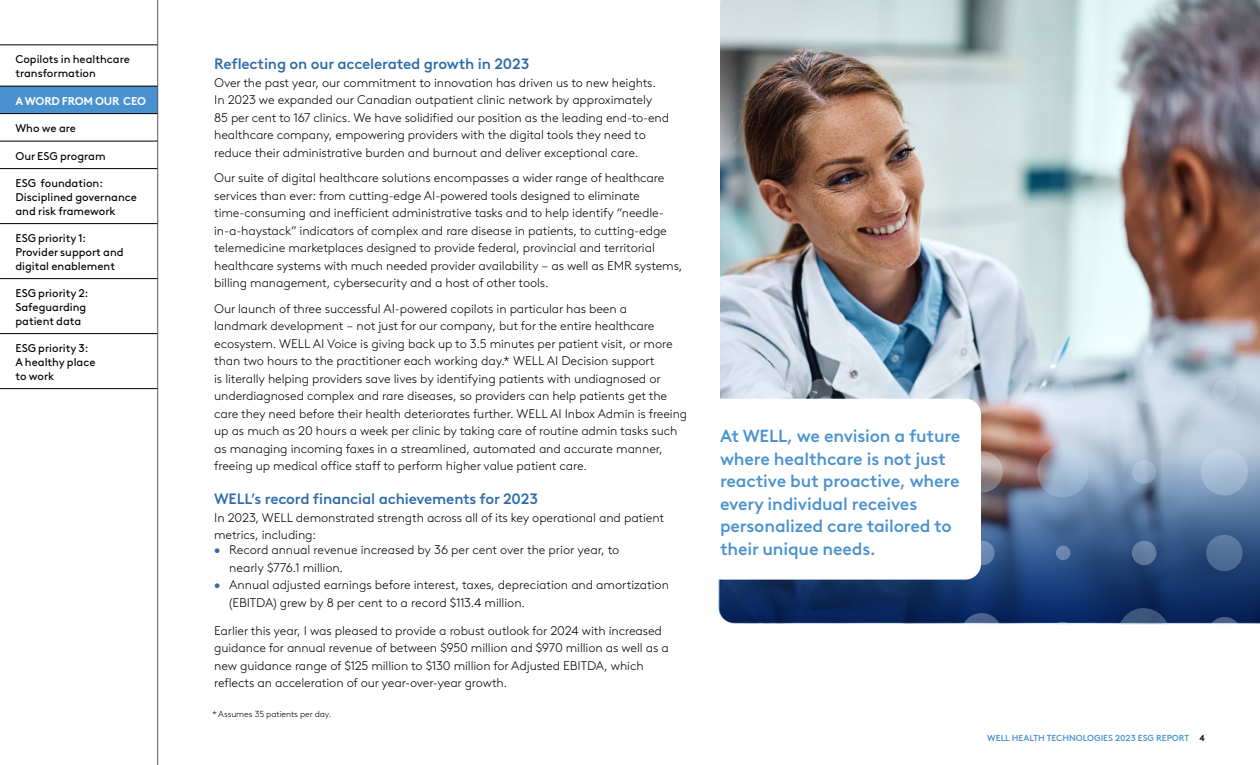
<style>
.page{position:relative;width:1260px;height:765px;background:#fff}
.page>*{position:absolute;margin:0;border:0;box-sizing:border-box;transform-origin:0 0}
.t1{font:500 17.5px/22.5px "Brown LL";letter-spacing:-.01em;color:#4a92cf}
.subhead_level_1{font:500 15px "Brown LL";letter-spacing:-.01em;color:#2e6ba8}
.t2{font:300 12.5px/17.5px "Brown LL";letter-spacing:-.01em;color:#000}
.t3{font:11.25px/13.8px "Brown LL";color:#000}
.t4{font:700 11.25px "Brown LL";letter-spacing:-.01em;color:#fff}
.t5{font:500 8.75px "Brown LL";color:#4a92cf}
.Footnote{font:300 8.75px "Brown LL";letter-spacing:-.01em;color:#000}
.s1{font-size:10px;color:#2e6ba8}
.s2{color:#000}
</style>
<div class="page">
<img style="left:720px;top:0;width:540px;height:624px">
<svg style="left:720px;top:420px;width:540px;height:203px;background:#496188"></svg>
<div style="left:732px;top:384px;width:15px;height:15px;background:#dbe4f0;border-radius:50%"></div>
<svg style="left:808px;top:379px;width:25px;height:24px"></svg>
<svg style="left:1208px;top:617px;width:33px;height:7px"></svg>
<div style="left:1132px;top:541px;width:24px;height:24px;background:linear-gradient(to right,#5f7799,#6580a4);border-radius:50%"></div>
<div style="left:1056px;top:546px;width:14px;height:14px;background:#6a87af;border-radius:50%"></div>
<div style="left:970px;top:541px;width:25px;height:24px;background:#6c8ab2;border-radius:50%"></div>
<svg style="left:888px;top:377px;width:27px;height:28px"></svg>
<div style="left:1206px;top:535px;width:37px;height:36px;background:linear-gradient(to bottom,#5d7da4,#48668f);border-radius:50%"></div>
<svg style="left:961px;top:369px;width:43px;height:44px"></svg>
<svg style="left:1037px;top:446px;width:51px;height:51px;background:#a3b1c7"></svg>
<svg style="left:1118px;top:608px;width:51px;height:16px"></svg>
<svg style="left:1051px;top:379px;width:24px;height:24px"></svg>
<svg style="left:1132px;top:379px;width:24px;height:24px"></svg>
<svg style="left:1051px;top:622px;width:23px;height:2px"></svg>
<div style="left:1213px;top:379px;width:24px;height:24px;background:#b3c5d5;border-radius:50%"></div>
<svg style="left:962px;top:451px;width:41px;height:41px"></svg>
<svg style="left:961px;top:613px;width:41px;height:11px"></svg>
<svg style="left:1132px;top:460px;width:24px;height:24px"></svg>
<div style="left:1201px;top:448px;width:47px;height:47px;background:linear-gradient(to bottom,#c6d7e7,#8faac8);border-radius:50%"></div>
<div style="left:704px;top:399px;width:276px;height:180px;background:#fff;border-radius:15px"></div>
<div style="left:703px;top:399px;width:278px;height:181px;border:1px solid #fff;border-radius:15px"></div>
<div style="left:0;top:86px;width:158px;height:27px;background:#4a92cf"></div>
<hr style="left:0;top:45px;width:158px;height:1px;background:#000">
<hr style="left:0;top:86px;width:158px;height:1px;background:#000">
<hr style="left:0;top:113px;width:158px;height:1px;background:#000">
<hr style="left:0;top:141px;width:158px;height:1px;background:#000">
<hr style="left:0;top:168px;width:158px;height:1px;background:#000">
<hr style="left:0;top:223px;width:158px;height:1px;background:#000">
<hr style="left:0;top:278px;width:158px;height:1px;background:#000">
<hr style="left:0;top:333px;width:158px;height:1px;background:#000">
<hr style="left:0;top:388px;width:158px;height:1px;background:#000">
<hr style="left:158px;top:0;width:1px;height:765px;background:#585a58">
<p class="t3" style="left:15px;top:52px;width:116px">Copilots in healthcare transformation</p>
<p class="t4" style="left:16px;top:92px;width:132px">A WORD FROM OUR CEO</p>
<p class="t3" style="left:15px;top:121px;width:62px">Who we are</p>
<p class="t3" style="left:15px;top:148px;width:92px">Our ESG program</p>
<p class="t3" style="left:15px;top:176px;width:123px">ESG foundation:<br>Disciplined governance and risk framework</p>
<p class="t3" style="left:15px;top:231px;width:110px">ESG priority 1:<br>Provider support and digital enablement</p>
<p class="t3" style="left:15px;top:286px;width:75px">ESG priority 2:<br>Safeguarding patient data</p>
<p class="t3" style="left:15px;top:341px;width:82px">ESG priority 3:<br>A healthy place to work</p>
<p class="subhead_level_1" style="left:214px;top:52px;width:317px">Reflecting on our accelerated growth in 2023</p>
<p class="t2" style="left:214px;top:73px;width:457px">Over the past year, our commitment to innovation has driven us to new heights.<br>In 2023 we expanded our Canadian outpatient clinic network by approximately 85 per cent to 167 clinics. We have solidified our position as the leading end-to-end healthcare company, empowering providers with the digital tools they need to reduce their administrative burden and burnout and deliver exceptional care.</p>
<p class="t2" style="left:214px;top:168px;width:470px">Our suite of digital healthcare solutions encompasses a wider range of healthcare services than ever: from cutting-edge AI-powered tools designed to eliminate time-consuming and inefficient administrative tasks and to help identify “needle&shy;in-a-haystack” indicators of complex and rare disease in patients, to cutting-edge telemedicine marketplaces designed to provide federal, provincial and territorial healthcare systems with much needed provider availability – as well as EMR systems, billing management, cybersecurity and a host of other tools.</p>
<p class="t2" style="left:214px;top:299px;width:475px">Our launch of three successful AI-powered copilots in particular has been a<br>landmark development – not just for our company, but for the entire healthcare ecosystem. WELL AI Voice is giving back up to 3.5 minutes per patient visit, or more than two hours to the practitioner each working day.* WELL AI Decision support<br>is literally helping providers save lives by identifying patients with undiagnosed or underdiagnosed complex and rare diseases, so providers can help patients get the care they need before their health deteriorates further. WELL AI Inbox Admin is freeing up as much as 20 hours a week per clinic by taking care of routine admin tasks such as managing incoming faxes in a streamlined, automated and accurate manner, freeing up medical office staff to perform higher value patient care.</p>
<p class="subhead_level_1" style="left:214px;top:487px;width:325px">WELL’s record financial achievements for 2023</p>
<p class="t2" style="left:214px;top:508px;width:451px">In 2023, WELL demonstrated strength across all of its key operational and patient metrics, including:</p>
<p class="t2" style="left:229px;top:540px;width:392px;text-indent:-15px"><span class="s1">•</span> Record annual revenue increased by 36 per cent over the prior year, to nearly $776.1 million.</p>
<p class="t2" style="left:229px;top:575px;width:441px;text-indent:-15px"><span class="s1">•</span> Annual adjusted earnings before interest, taxes, depreciation and amortization (EBITDA) grew by 8 per cent to a record $113.4 million.</p>
<p class="t2" style="left:214px;top:621px;width:456px">Earlier this year, I was pleased to provide a robust outlook for 2024 with increased guidance for annual revenue of between $950 million and $970 million as well as a new guidance range of $125 million to $130 million for Adjusted EBITDA, which reflects an acceleration of our year-over-year growth.</p>
<p class="Footnote" style="left:212px;top:707px;width:121px">* Assumes 35 patients per day.</p>
<p class="t1" style="left:720px;top:423px;width:242px">At WELL, we envision a future where healthcare is not just reactive but proactive, where every individual receives personalized care tailored to their unique needs.</p>
<p class="t5" style="left:987px;top:731px;width:219px">WELL HEALTH TECHNOLOGIES 2023 ESG REPORT <span class="s2">4</span></p>
</div>
